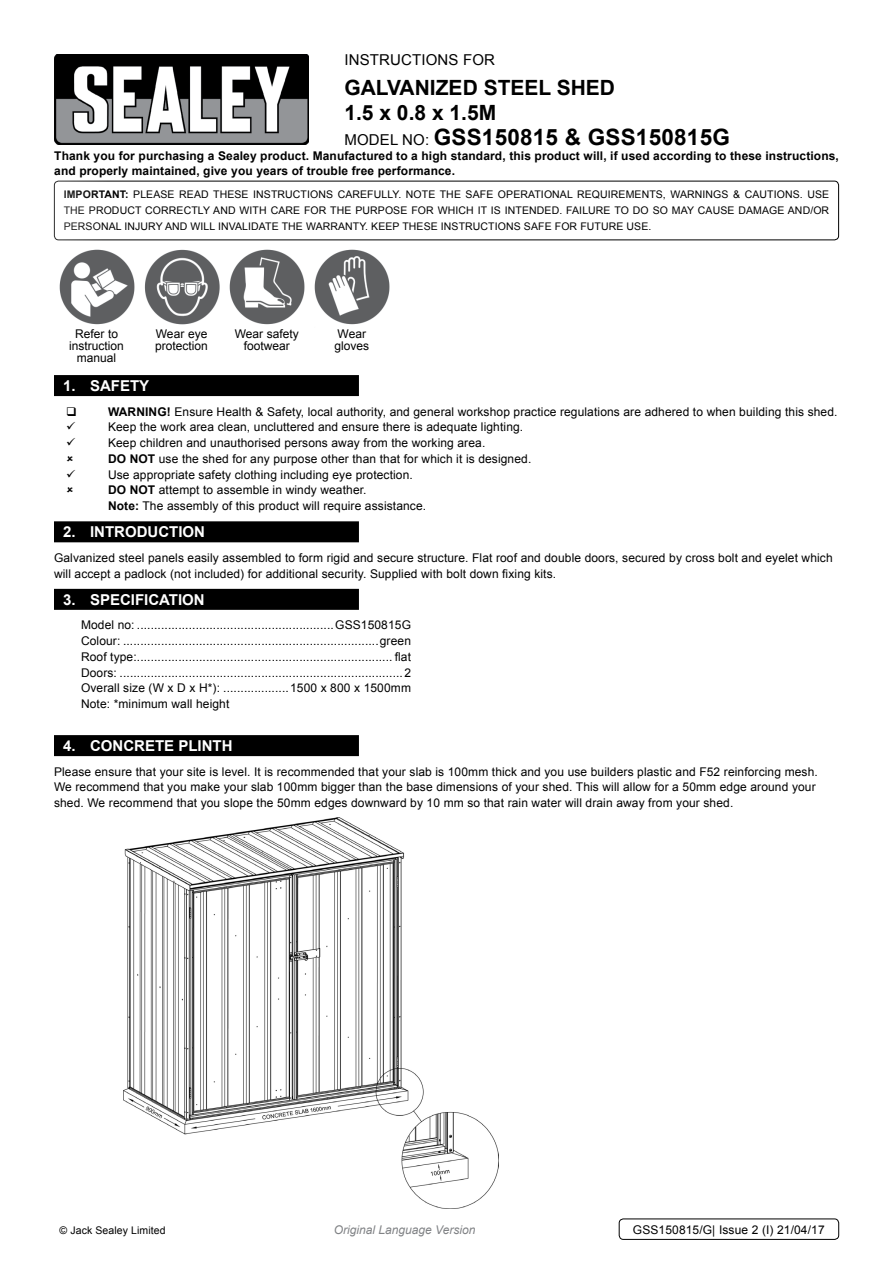
<style>
.page{position:relative;width:893px;height:1263px;background:#fff}
.page>*{position:absolute;margin:0;border:0;box-sizing:border-box;transform-origin:0 0}
.t1{font:700 22.5px "Arial";letter-spacing:.01em;color:#000}
.t2{font:700 21px/25.2px "Arial";color:#000}
.t3{font:700 15px "Arial";color:#fff}
.t4{font:15px "Arial";letter-spacing:.01em;color:#000}
.t5{font:12px/15.8px "Arial";letter-spacing:.01em;color:#000}
.t6{font:700 12px/15.8px "Arial";letter-spacing:.01em;color:#000}
.t7{font:italic 12px "Arial";color:#808285}
.t8{font:10.5px/15.8px "Arial";letter-spacing:.01em;color:#000;text-align:justify}
.s1{font-weight:400;font-size:15px}
.s2{font-weight:700}
</style>
<div class="page">
<img style="left:54px;top:54px;width:255px;height:90px">
<div style="left:54px;top:181px;width:785px;height:59px;border:1px solid #000;border-radius:4px"></div>
<div style="left:54px;top:375px;width:305px;height:21px;background:#000"></div>
<div style="left:54px;top:521px;width:305px;height:21px;background:#000"></div>
<div style="left:54px;top:589px;width:305px;height:21px;background:#000"></div>
<div style="left:54px;top:735px;width:305px;height:21px;background:#000"></div>
<img style="left:124px;top:818px;width:374px;height:391px">
<div style="left:619px;top:1218px;width:220px;height:22px;border:1px solid #000;border-radius:4px"></div>
<img style="left:59px;top:249px;width:331px;height:76px">
<p class="t4" style="left:344px;top:50px;width:152px">instructions for</p>
<h2 class="t2" style="left:344px;top:75px;width:272px">GALVANIZED STEEL SHED<br>1.5 x 0.8 x 1.5M</h2>
<h1 class="t1" style="left:344px;top:122px;width:387px"><span class="s1">model no:</span> GSS150815 &amp; GSS150815G</h1>
<p class="t6" style="left:54px;top:148px;width:786px">Thank you for purchasing a Sealey product. Manufactured to a high standard, this product will, if used according to these instructions, and properly maintained, give you years of trouble free performance.</p>
<p class="t8" style="left:64px;top:187px;width:767px"><span class="s2">IMPORTANT:</span> PLEASE READ THESE INSTRUCTIONS CAREFULLY. NOTE THE SAFE OPERATIONAL REQUIREMENTS, WARNINGS &amp; CAUTIONS. USE THE PRODUCT CORRECTLY AND WITH CARE FOR THE PURPOSE FOR WHICH IT IS INTENDED. FAILURE TO DO SO MAY CAUSE DAMAGE AND/OR PERSONAL INJURY AND WILL INVALIDATE THE WARRANTY. KEEP THESE INSTRUCTIONS SAFE FOR FUTURE USE.</p>
<p class="t5" style="left:69px;top:328px;width:56px;line-height:12px;text-align:center">Refer to instruction manual</p>
<p class="t5" style="left:155px;top:328px;width:54px;line-height:12px">Wear eye protection</p>
<p class="t5" style="left:235px;top:328px;width:66px;line-height:12px;text-align:center">Wear safety footwear</p>
<p class="t5" style="left:334px;top:328px;width:36px;line-height:12px">Wear gloves</p>
<p class="t3" style="left:63px;top:376px;width:88px">1. SAFETY</p>
<p class="t5" style="left:108px;top:404px;width:731px"><span class="s2">WARNING!</span> Ensure Health &amp; Safety, local authority, and general workshop practice regulations are adhered to when building this shed.<br>Keep the work area clean, uncluttered and ensure there is adequate lighting.<br>Keep children and unauthorised persons away from the working area.<br><span class="s2">DO NOT</span> use the shed for any purpose other than that for which it is designed.</p>
<p class="t5" style="left:93px;top:467px;width:9px">U</p>
<p class="t5" style="left:108px;top:467px;width:320px;text-indent:9px">se appropriate safety clothing including eye protection.<br><span class="s2">DO NOT</span> attempt to assemble in windy weather.<br><span class="s2">Note:</span> The assembly of this product will require assistance.</p>
<p class="t3" style="left:63px;top:522px;width:38px">2. introd</p>
<p class="t3" style="left:147px;top:522px;width:32px">uction</p>
<p class="t5" style="left:54px;top:550px;width:780px">Galvanized steel panels easily assembled to form rigid and secure structure. Flat roof and double doors, secured by cross bolt and eyelet which will accept a padlock (not included) for additional security. Supplied with bolt down fixing kits.</p>
<p class="t3" style="left:63px;top:589px;width:107px">3. specification</p>
<p class="t5" style="left:81px;top:617px;width:332px;text-align:justify">Model no: .........................................................GSS150815G Colour: ..........................................................................green Roof type:.......................................................................... flat Doors: ..................................................................................2<br>Overall size (W x D x H*): ...................1500 x 800 x 1500mm Note: *minimum wall height</p>
<p class="t3" style="left:63px;top:736px;width:82px">4. concrete</p>
<p class="t3" style="left:178px;top:736px;width:20px">plinth</p>
<p class="t5" style="left:54px;top:764px;width:765px">Please ensure that your site is level. It is recommended that your slab is 100mm thick and you use builders plastic and F52 reinforcing mesh.<br>We recommend that you make your slab 100mm bigger than the base dimensions of your shed. This will allow for a 50mm edge around your shed. We recommend that you slope the 50mm edges downward by 10 mm so that rain water will drain away from your shed.</p>
<p class="t8" style="left:60px;top:1222px;width:108px">© Jack Sealey Limited</p>
<p class="t7" style="left:334px;top:1222px;width:143px">Original Language Version</p>
<p class="t5" style="left:633px;top:1222px;width:193px">GSS 150815/G| Issue 2 (I ) 21/04/17</p>
</div>
